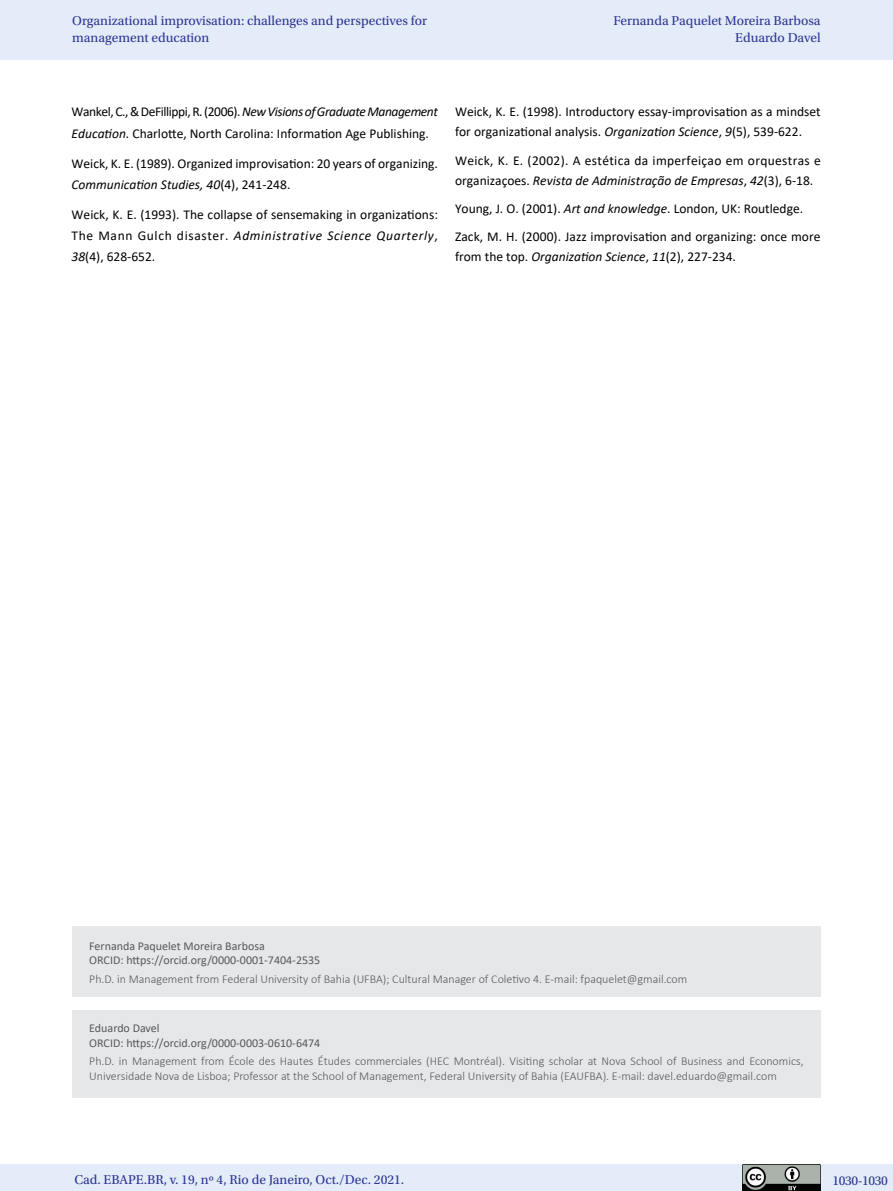
<style>
.page{position:relative;width:893px;height:1191px;background:#fff}
.page>*{position:absolute;margin:0;border:0;box-sizing:border-box;transform-origin:0 0}
.t1{font:13.5px/21.3px "Calibri";color:#000}
.t2{font:13.5px/16.5px "Utopia Std";color:#2d3494}
.t3{font:13.5px/19.8px "Calibri";letter-spacing:.025em;color:#000}
.t4{font:13.5px "Utopia Std";letter-spacing:-.035em;color:#2d3494}
.t5{font:300 12px/14.4px "Calibri";color:#58595b}
.t6{font:12px/14.4px "Calibri";color:#58595b}
.s1{font-style:italic}
</style>
<div class="page">
<div style="left:0;top:0;width:893px;height:60px;background:#e3ecf8"></div>
<div style="left:0;top:1164px;width:893px;height:27px;background:#e3ecf8"></div>
<img style="left:743px;top:1164px;width:78px;height:27px">
<div style="left:72px;top:926px;width:749px;height:171px;background:#e6e7e8"></div>
<div style="left:72px;top:996px;width:751px;height:13px;background:#fff"></div>
<p class="t2" style="left:72px;top:13px;width:356px">Organizational improvisation: challenges and perspectives for management education</p>
<p class="t2" style="left:613px;top:13px;width:209px;text-align:right">Fernanda Paquelet Moreira Barbosa<br>Eduardo Davel</p>
<p class="t1" style="left:72px;top:101px;width:368px">Wankel, C., &amp; DeFillippi, R. (2006). <span class="s1">New Visions of Graduate Management<br>Education.</span> Charlotte, North Carolina: Information Age Publishing.</p>
<p class="t1" style="left:72px;top:152px;width:368px">Weick, K. E. (1989). Organized improvisation: 20 years of organizing.<br><span class="s1">Communication Studies, 40</span>(4), 241-248.</p>
<p class="t1" style="left:72px;top:203px;width:368px;text-align:justify">Weick, K. E. (1993). The collapse of sensemaking in organizations:<br>The Mann Gulch disaster. <span class="s1">Administrative Science Quarterly</span>, <span class="s1">38</span>(4), 628-652.</p>
<p class="t1" style="left:455px;top:102px;width:367px;line-height:19.8px">Weick, K. E. (1998). Introductory essay-improvisation as a mindset for organizational analysis. <span class="s1">Organization Science</span>, <span class="s1">9</span>(5), 539-622.</p>
<p class="t3" style="left:455px;top:150px;width:367px">Weick, K. E. (2002). A estética da imperfeiçao em orquestras e organizaçoes. <span class="s1">Revista de Administração de Empresas</span>, <span class="s1">42</span>(3), 6-18.</p>
<p class="t1" style="left:455px;top:194px;width:367px;line-height:28.3px">Young, J. O. (2001). <span class="s1">Art and knowledge</span>. London, UK: Routledge.<br>Zack, M. H. (2000). Jazz improvisation and organizing: once more</p>
<p class="t1" style="left:455px;top:246px;width:282px">from the top. <span class="s1">Organization Science</span>, <span class="s1">11</span>(2), 227-234.</p>
<p class="t6" style="left:89px;top:938px;width:233px">Fernanda Paquelet Moreira Barbosa<br>ORCID: https://orcid.org/0000-0001-7404-2535</p>
<p class="t5" style="left:89px;top:971px;width:599px">Ph.D. in Management from Federal University of Bahia (UFBA); Cultural Manager of Coletivo 4. E-mail: fpaquelet@gmail.com</p>
<p class="t6" style="left:89px;top:1021px;width:233px">Eduardo Davel<br>ORCID: https://orcid.org/0000-0003-0610-6474</p>
<p class="t5" style="left:89px;top:1054px;width:716px">Ph.D. in Management from École des Hautes Études commerciales (HEC Montréal). Visiting scholar at Nova School of Business and Economics,<br>Universidade Nova de Lisboa; Professor at the School of Management, Federal University of Bahia (EAUFBA). E-mail: davel.eduardo@gmail.com</p>
<p class="t2" style="left:74px;top:1171px;width:332px">Cad. EBAPE.BR, v. 19, nº 4, Rio de Janeiro, Oct./Dec. 2021.</p>
<p class="t4" style="left:832px;top:1173px;width:57px">1030-1030</p>
</div>
